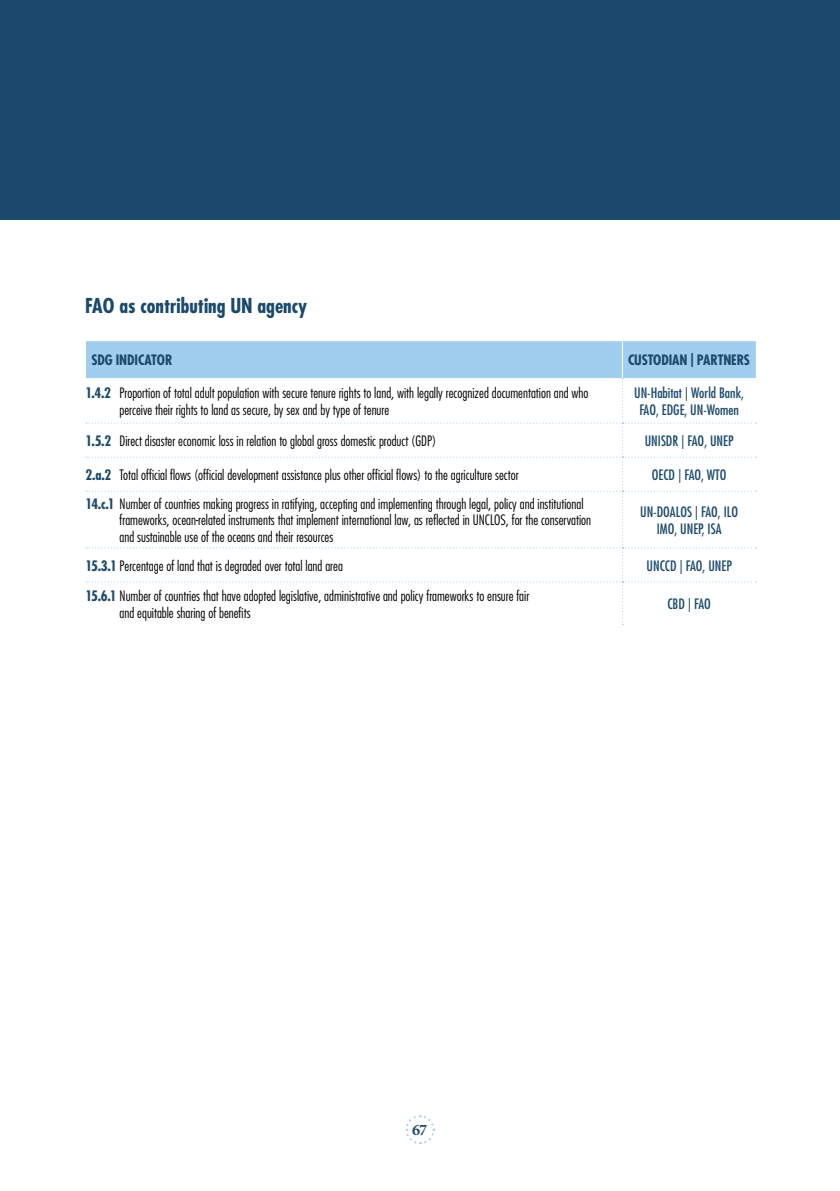
<style>
.page{position:relative;width:840px;height:1191px;background:#fff}
.page>*{position:absolute;margin:0;border:0;box-sizing:border-box;transform-origin:0 0}
.t1{font:700 condensed 20px "Futura Std";color:#1a496b}
.t2{font:700 16px "Minion Pro";color:#1a496b}
.t3{font:300 condensed 14px/16.8px "Futura Std";color:#000}
.t4{font:condensed 14px/16.8px "Futura Std";color:#1a496b;text-align:center}
.t5{font:700 condensed 14px "Futura Std";letter-spacing:-.01em;color:#1a496b}
.s1{font-weight:700;color:#1a496b}
</style>
<div class="page">
<div style="left:0;top:0;width:839px;height:220px;background:#1a496b"></div>
<svg style="left:405px;top:1115px;width:30px;height:30px"></svg>
<svg style="left:85px;top:341px;width:670px;height:284px"></svg>
<h1 class="t1" style="left:85px;top:293px;width:223px">FAO as contributing UN agency</h1>
<p class="t5" style="left:92px;top:351px;width:82px">SDG INDICATOR</p>
<p class="t5" style="left:627px;top:351px;width:123px">CUSTODIAN | PARTNERS</p>
<p class="t3" style="left:119px;top:384px;width:470px;text-indent:-34px"><span class="s1">1.4.2</span> Proportion of total adult population with secure tenure rights to land, with legally recognized documentation and who perceive their rights to land as secure, by sex and by type of tenure</p>
<p class="t4" style="left:633px;top:384px;width:111px">UN-Habitat | World Bank,<br>FAO, EDGE, UN-Women</p>
<p class="t3" style="left:85px;top:432px;width:352px"><span class="s1">1.5.2</span> Direct disaster economic loss in relation to global gross domestic product (GDP)</p>
<p class="t4" style="left:644px;top:432px;width:90px">UNISDR | FAO, UNEP</p>
<p class="t3" style="left:85px;top:466px;width:434px"><span class="s1">2.a.2</span> Total official flows (official development assistance plus other official flows) to the agriculture sector</p>
<p class="t4" style="left:651px;top:466px;width:76px">OECD | FAO, WTO</p>
<p class="t3" style="left:119px;top:495px;width:472px;text-indent:-34px"><span class="s1">14.c.1</span> Number of countries making progress in ratifying, accepting and implementing through legal, policy and institutional frameworks, ocean-related instruments that implement international law, as reflected in UNCLOS, for the conservation and sustainable use of the oceans and their resources</p>
<p class="t4" style="left:639px;top:503px;width:99px">UN-DOALOS | FAO, ILO<br>IMO, UNEP, ISA</p>
<p class="t3" style="left:85px;top:557px;width:259px"><span class="s1">15.3.1</span> Percentage of land that is degraded over total land area</p>
<p class="t4" style="left:646px;top:557px;width:87px">UNCCD | FAO, UNEP</p>
<p class="t3" style="left:120px;top:587px;width:411px;text-indent:-34px"><span class="s1">15.6.1</span> Number of countries that have adopted legislative, administrative and policy frameworks to ensure fair and equitable sharing of benefits</p>
<p class="t4" style="left:667px;top:596px;width:45px">CBD | FAO</p>
<p class="t2" style="left:412px;top:1120px;width:17px">67</p>
</div>
